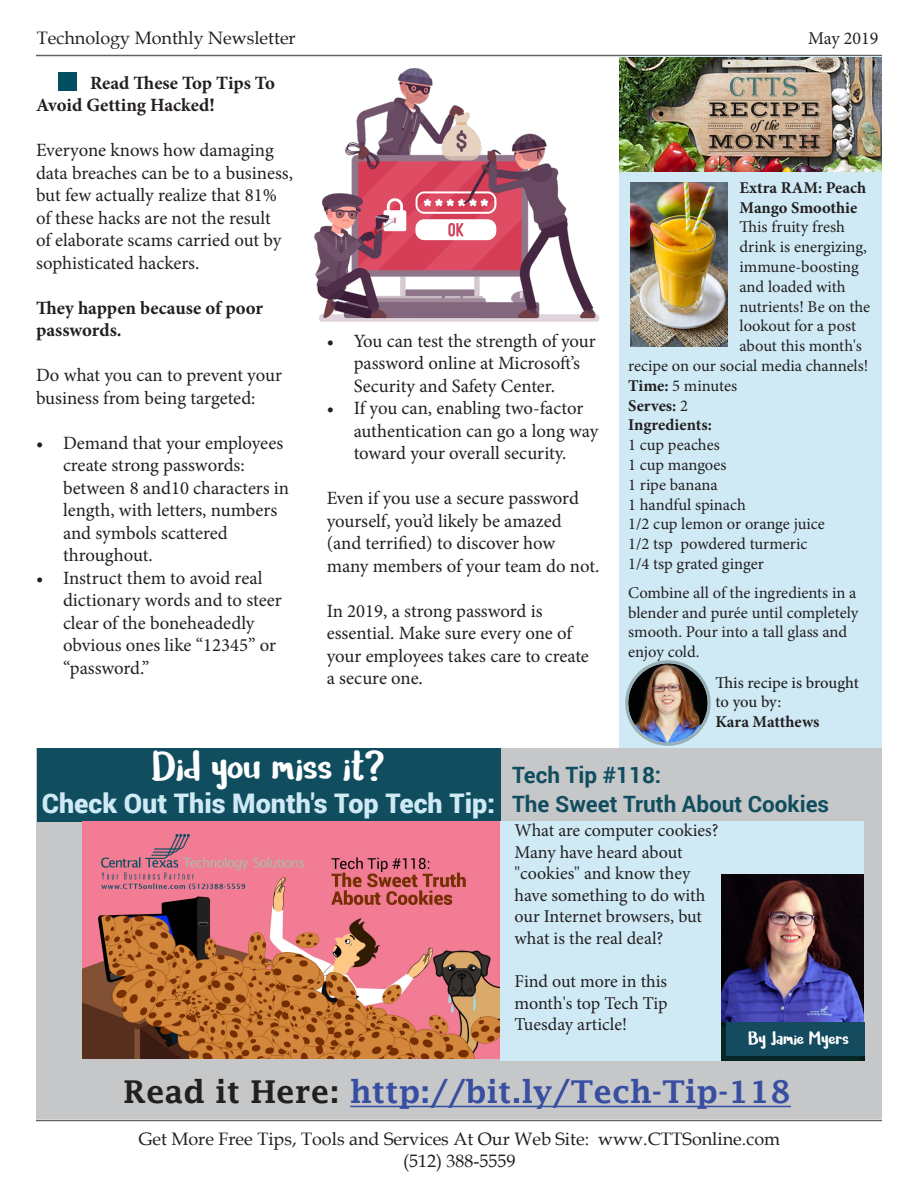
<style>
.page{position:relative;width:918px;height:1188px;background:#fff}
.page>*{position:absolute;margin:0;border:0;box-sizing:border-box;transform-origin:0 0}
.t1{font:43.5px "Cavorting";color:#fff}
.t2{font:600 31.5px "Lucida Fax";color:#384ea1}
.t3{font:900 27px "Roboto";color:#cfeaf5}
.t4{font:700 22.5px "Roboto";color:#104e5f}
.t5{font:19.5px "Cavorting";color:#fff}
.t6{font:18.75px/22.5px "Minion Pro";letter-spacing:-.005em;color:#231f20}
.t7{font:700 18.75px/22.5px "Minion Pro";color:#231f20}
.t8{font:18px/21.6px "Minion Pro";letter-spacing:-.005em;color:#231f20}
.t9{font:18px "Book Antiqua";color:#231f20}
.t10{font:16.5px/19.8px "Minion Pro";color:#231f20}
.t11{font:700 16.5px/19.8px "Minion Pro";color:#231f20}
.t12{font:500 16.5px/19.8px "Minion Pro";letter-spacing:-.005em;color:#231f20}
.s1{font-weight:700}
.s2{font-weight:400}
.s3{color:#231f20}
</style>
<div class="page">
<hr style="left:36px;top:1120px;width:846px;height:1px;background:#636366">
<hr style="left:36px;top:55px;width:846px;height:1px;background:#636366">
<div style="left:619px;top:56px;width:263px;height:692px;background:#cfeaf5"></div>
<div style="left:36px;top:748px;width:846px;height:370px;background:#c6c7c8"></div>
<div style="left:37px;top:748px;width:463px;height:74px;background:#104e5f"></div>
<img style="left:83px;top:821px;width:416px;height:237px">
<div style="left:58px;top:72px;width:18px;height:19px;background:#014e60"></div>
<hr style="left:350px;top:1106px;width:441px;height:1px;background:#384ea1">
<div style="left:500px;top:821px;width:364px;height:240px;background:#cfeaf5"></div>
<img style="left:314px;top:68px;width:286px;height:254px">
<img style="left:620px;top:57px;width:262px;height:114px">
<img style="left:631px;top:182px;width:97px;height:164px">
<img style="left:628px;top:663px;width:80px;height:80px;border-radius:40px">
<div style="left:625px;top:660px;width:86px;height:86px;border:3px solid #97b0b6;border-radius:50%"></div>
<svg style="left:721px;top:1027px;width:139px;height:34px"></svg>
<div style="left:727px;top:1022px;width:138px;height:33px;background:#154b5e"></div>
<img style="left:721px;top:875px;width:143px;height:147px">
<p class="t9" style="left:37px;top:25px;width:260px">Technology Monthly Newsletter</p>
<p class="t8" style="left:808px;top:27px;width:72px">May 2019</p>
<p class="t7" style="left:36px;top:71px;width:240px;text-indent:54px">Read These Top Tips To<br>Avoid Getting Hacked!</p>
<p class="t6" style="left:36px;top:139px;width:258px">Everyone knows how damaging data breaches can be to a business, but few actually realize that 81% of these hacks are not the result<br>of elaborate scams carried out by sophisticated hackers.</p>
<p class="t7" style="left:36px;top:296px;width:229px">They happen because of poor passwords.</p>
<p class="t6" style="left:36px;top:364px;width:248px">Do what you can to prevent your business from being targeted:</p>
<p class="t6" style="left:63px;top:432px;width:228px;text-indent:-27px">• Demand that your employees create strong passwords: between 8 and10 characters in length, with letters, numbers and symbols scattered throughout.</p>
<p class="t6" style="left:63px;top:567px;width:220px;text-indent:-27px">• Instruct them to avoid real dictionary words and to steer clear of the boneheadedly obvious ones like “12345” or “password.”</p>
<p class="t11" style="left:740px;top:178px;width:128px">Extra RAM: Peach<br>Mango Smoothie</p>
<p class="t10" style="left:740px;top:217px;width:107px">This fruity fresh</p>
<p class="t10" style="left:740px;top:237px;width:129px">drink is energizing,</p>
<p class="t10" style="left:740px;top:257px;width:121px">immune-boosting</p>
<p class="t10" style="left:740px;top:277px;width:108px">and loaded with</p>
<p class="t10" style="left:740px;top:297px;width:132px">nutrients! Be on the</p>
<p class="t10" style="left:740px;top:316px;width:118px">lookout for a post</p>
<p class="t10" style="left:740px;top:336px;width:124px">about this month's</p>
<p class="t10" style="left:628px;top:356px;width:242px">recipe on our social media channels!</p>
<p class="t10" style="left:628px;top:376px;width:110px"><span class="s1">Time:</span> 5 minutes</p>
<p class="t11" style="left:628px;top:395px;width:61px">Serves: <span class="s2">2</span></p>
<p class="t11" style="left:628px;top:415px;width:85px">Ingredients:</p>
<p class="t10" style="left:628px;top:435px;width:93px">1 cup peaches</p>
<p class="t10" style="left:628px;top:455px;width:100px">1 cup mangoes</p>
<p class="t10" style="left:628px;top:475px;width:91px">1 ripe banana</p>
<p class="t10" style="left:628px;top:495px;width:119px">1 handful spinach</p>
<p class="t10" style="left:628px;top:514px;width:198px">1/2 cup lemon or orange juice</p>
<p class="t10" style="left:628px;top:534px;width:181px">1/2 tsp powdered turmeric</p>
<p class="t10" style="left:628px;top:554px;width:137px">1/4 tsp grated ginger</p>
<p class="t10" style="left:628px;top:583px;width:232px">Combine all of the ingredients in a blender and purée until completely smooth. Pour into a tall glass and enjoy cold.</p>
<p class="t12" style="left:715px;top:672px;width:145px">This recipe is brought to you by:</p>
<p class="t11" style="left:715px;top:712px;width:106px">Kara Matthews</p>
<p class="t6" style="left:354px;top:329px;width:244px;text-indent:-27px">• You can test the strength of your password online at Microsoft’s<br>Security and Safety Center.</p>
<p class="t6" style="left:354px;top:397px;width:246px;text-indent:-27px">• If you can, enabling two-factor authentication can go a long way toward your overall security.</p>
<p class="t6" style="left:327px;top:487px;width:274px">Even if you use a secure password yourself, you’d likely be amazed (and terrified) to discover how many members of your team do not.</p>
<p class="t6" style="left:327px;top:599px;width:264px">In 2019, a strong password is essential. Make sure every one of your employees takes care to create a secure one.</p>
<p class="t1" style="left:152px;top:740px;width:234px">Did you miss it?</p>
<p class="t3" style="left:42px;top:784px;width:455px">Check Out This Month's Top Tech Tip:</p>
<p class="t4" style="left:512px;top:760px;width:151px">Tech Tip #118:</p>
<p class="t4" style="left:512px;top:788px;width:319px">The Sweet Truth About Cookies</p>
<p class="t8" style="left:514px;top:820px;width:206px">What are computer cookies?<br>Many have heard about "cookies" and know they have something to do with our Internet browsers, but what is the real deal?</p>
<p class="t8" style="left:514px;top:971px;width:155px;text-align:justify">Find out more in this month's top Tech Tip Tuesday article!</p>
<p class="t5" style="left:749px;top:1027px;width:102px">By Jamie Myers</p>
<p class="t2" style="left:123px;top:1074px;width:669px"><span class="s3">Read it Here:</span> http://bit.ly/Tech-Tip-118</p>
<p class="t9" style="left:139px;top:1127px;width:643px">Get More Free Tips, Tools and Services At Our Web Site: www.CTTSonline.com</p>
<p class="t9" style="left:403px;top:1148px;width:114px">(512) 388-5559</p>
</div>
